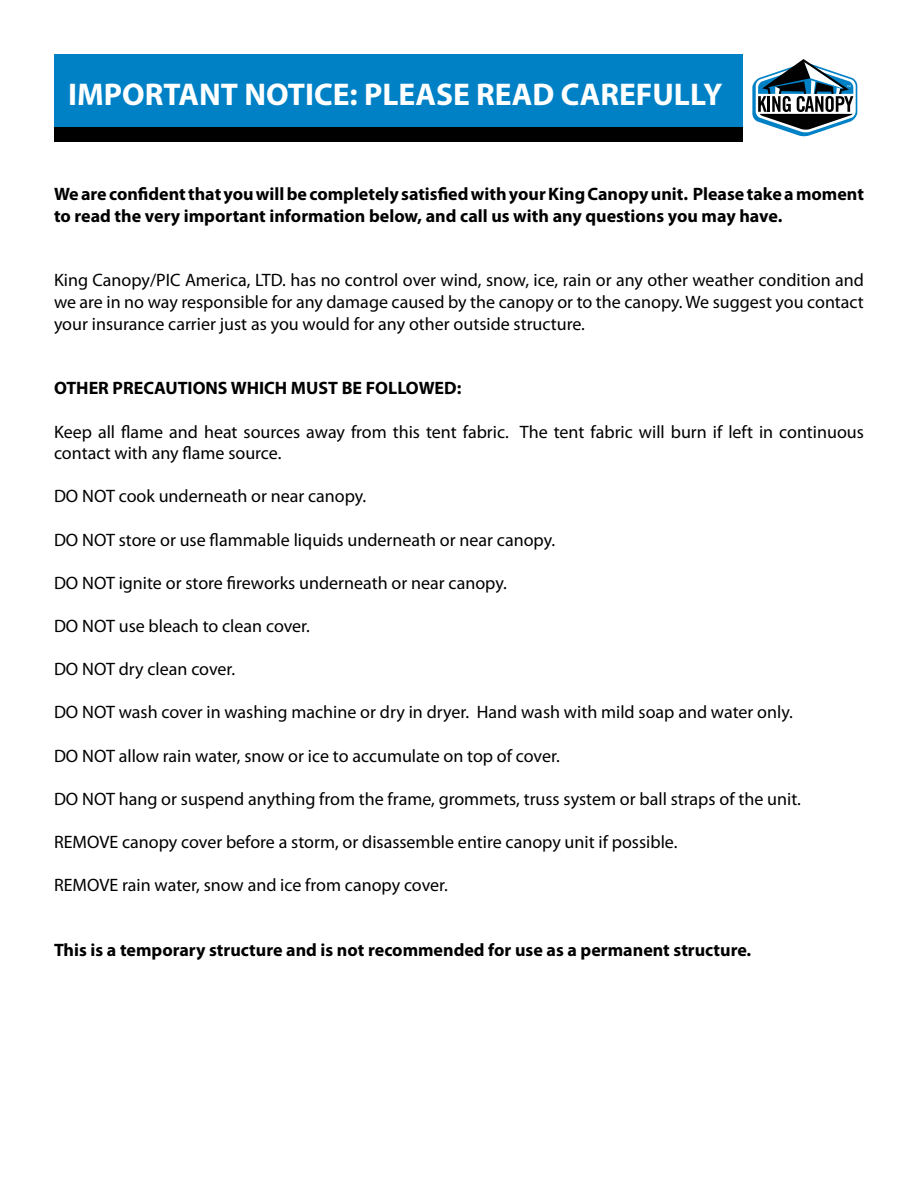
<style>
.page{position:relative;width:918px;height:1188px;background:#fff}
.page>*{position:absolute;margin:0;border:0;box-sizing:border-box;transform-origin:0 0}
.t1{font:700 31.5px "Myriad Pro";color:#fff}
.t2{font:18px/21.6px "Myriad Pro";color:#000;text-align:justify}
.t3{font:700 18px/21.6px "Myriad Pro";color:#000}
</style>
<div class="page">
<div style="left:54px;top:54px;width:810px;height:74px;background:#0081c6"></div>
<div style="left:54px;top:127px;width:810px;height:14px;background:#000"></div>
<div style="left:743px;top:54px;width:121px;height:89px;background:#fff"></div>
<svg style="left:752px;top:59px;width:105px;height:77px"></svg>
<h1 class="t1" style="left:68px;top:73px;width:656px">IMPORTANT NOTICE: PLEASE READ CAREFULLY</h1>
<p class="t3" style="left:54px;top:182px;width:811px">We are confident that you will be completely satisfied with your King Canopy unit. Please take a moment to read the very important information below, and call us with any questions you may have.</p>
<p class="t2" style="left:54px;top:269px;width:812px">King Canopy/PIC America, LTD. has no control over wind, snow, ice, rain or any other weather condition and we are in no way responsible for any damage caused by the canopy or to the canopy. We suggest you contact your insurance carrier just as you would for any other outside structure.</p>
<p class="t3" style="left:54px;top:377px;width:409px">OTHER PRECAUTIONS WHICH MUST BE FOLLOWED:</p>
<p class="t2" style="left:54px;top:420px;width:811px">Keep all flame and heat sources away from this tent fabric. The tent fabric will burn if left in continuous contact with any flame source.</p>
<p class="t2" style="left:54px;top:485px;width:314px">DO NOT cook underneath or near canopy.</p>
<p class="t2" style="left:54px;top:528px;width:503px">DO NOT store or use flammable liquids underneath or near canopy.</p>
<p class="t2" style="left:54px;top:572px;width:454px">DO NOT ignite or store fireworks underneath or near canopy.</p>
<p class="t2" style="left:54px;top:615px;width:257px">DO NOT use bleach to clean cover.</p>
<p class="t2" style="left:54px;top:658px;width:183px">DO NOT dry clean cover.</p>
<p class="t2" style="left:54px;top:701px;width:740px">DO NOT wash cover in washing machine or dry in dryer. Hand wash with mild soap and water only.</p>
<p class="t2" style="left:54px;top:744px;width:507px">DO NOT allow rain water, snow or ice to accumulate on top of cover.</p>
<p class="t2" style="left:54px;top:788px;width:748px">DO NOT hang or suspend anything from the frame, grommets, truss system or ball straps of the unit.</p>
<p class="t2" style="left:54px;top:831px;width:625px">REMOVE canopy cover before a storm, or disassemble entire canopy unit if possible.</p>
<p class="t2" style="left:54px;top:874px;width:395px">REMOVE rain water, snow and ice from canopy cover.</p>
<p class="t3" style="left:54px;top:938px;width:699px">This is a temporary structure and is not recommended for use as a permanent structure.</p>
</div>
